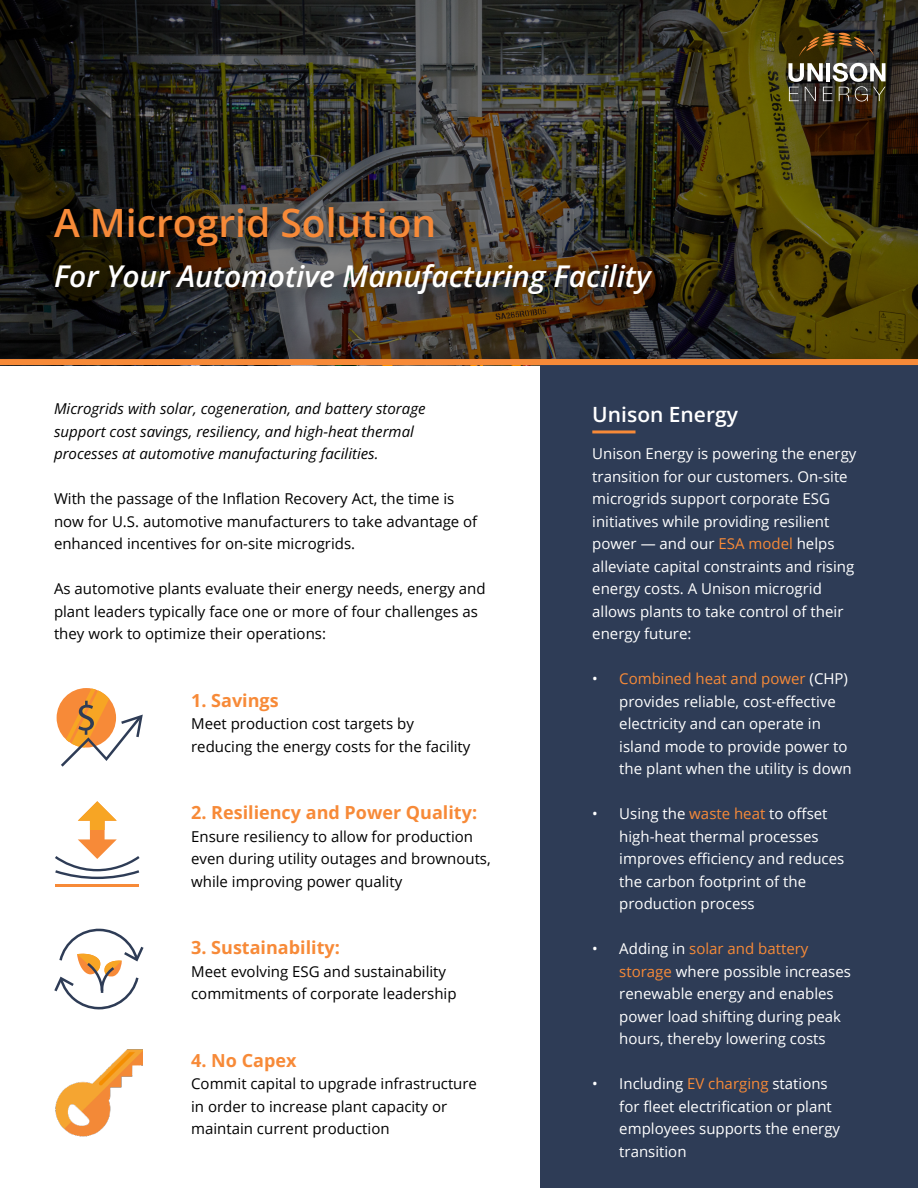
<style>
.page{position:relative;width:918px;height:1188px;background:#fff}
.page>*{position:absolute;margin:0;border:0;box-sizing:border-box;transform-origin:0 0}
.t1{font:600 39px "Open Sans";color:#f78a38}
.t2{font:italic 600 30px "Open Sans";color:#fff}
.t3{font:600 21px "Open Sans";color:#fff}
.t4{font:700 18px "Open Sans";color:#f78a38}
.t5{font:15px/22.5px "Open Sans";color:#fff}
.t6{font:15px/22.5px "Open Sans";color:#000}
.t7{font:italic 15px/22.5px "Open Sans";color:#000}
.s1{color:#f78a38}
</style>
<div class="page">
<div style="left:540px;top:362px;width:378px;height:826px;background:#2e3c56"></div>
<svg style="left:0;top:0;width:918px;height:359px;background:#302d1c"></svg>
<svg style="left:799px;top:33px;width:76px;height:24px;background:#513b17"></svg>
<svg style="left:788px;top:63px;width:98px;height:38px"></svg>
<div style="left:0;top:359px;width:918px;height:6px;background:#f78a38"></div>
<div style="left:41px;top:200px;width:625px;height:115px;background:#000;opacity:.5"></div>
<div style="left:57px;top:688px;width:59px;height:60px;background:#f78a38;border-radius:50%"></div>
<svg style="left:61px;top:688px;width:82px;height:78px"></svg>
<hr style="left:56px;top:884px;width:83px;height:2px;background:#f78a38">
<svg style="left:55px;top:801px;width:85px;height:78px"></svg>
<svg style="left:54px;top:928px;width:90px;height:81px"></svg>
<img style="left:56px;top:1049px;width:86px;height:88px">
<hr style="left:592px;top:430px;width:44px;height:3px;background:#f78a38">
<h1 class="t1" style="left:54px;top:196px;width:384px">A Microgrid Solution</h1>
<h2 class="t2" style="left:54px;top:255px;width:598px">For Your Automotive Manufacturing Facility</h2>
<p class="t7" style="left:54px;top:397px;width:373px">Microgrids with solar, cogeneration, and battery storage support cost savings, resiliency, and high-heat thermal processes at automotive manufacturing facilities.</p>
<p class="t6" style="left:54px;top:487px;width:425px">With the passage of the Inflation Recovery Act, the time is now for U.S. automotive manufacturers to take advantage of enhanced incentives for on-site microgrids.</p>
<p class="t6" style="left:54px;top:577px;width:433px">As automotive plants evaluate their energy needs, energy and plant leaders typically face one or more of four challenges as they work to optimize their operations:</p>
<p class="t4" style="left:191px;top:688px;width:89px">1. Savings</p>
<p class="t6" style="left:191px;top:712px;width:281px">Meet production cost targets by reducing the energy costs for the facility</p>
<p class="t4" style="left:191px;top:800px;width:287px">2. Resiliency and Power Quality:</p>
<p class="t6" style="left:191px;top:824px;width:301px">Ensure resiliency to allow for production even during utility outages and brownouts, while improving power quality</p>
<p class="t4" style="left:191px;top:935px;width:150px">3. Sustainability:</p>
<p class="t6" style="left:191px;top:959px;width:267px">Meet evolving ESG and sustainability commitments of corporate leadership</p>
<p class="t4" style="left:191px;top:1048px;width:107px">4. No Capex</p>
<p class="t6" style="left:191px;top:1072px;width:287px">Commit capital to upgrade infrastructure in order to increase plant capacity or maintain current production</p>
<h3 class="t3" style="left:592px;top:400px;width:147px">Unison Energy</h3>
<p class="t5" style="left:592px;top:442px;width:266px">Unison Energy is powering the energy transition for our customers. On-site microgrids support corporate ESG initiatives while providing resilient power — and our <span class="s1">ESA model</span> helps alleviate capital constraints and rising energy costs. A Unison microgrid allows plants to take control of their energy future:</p>
<p class="t5" style="left:619px;top:667px;width:234px;text-indent:-27px">• <span class="s1">Combined heat and power</span> (CHP) provides reliable, cost-effective electricity and can operate in island mode to provide power to the plant when the utility is down</p>
<p class="t5" style="left:619px;top:802px;width:226px;text-indent:-27px">• Using the <span class="s1">waste heat</span> to offset high-heat thermal processes improves efficiency and reduces the carbon footprint of the production process</p>
<p class="t5" style="left:619px;top:937px;width:233px;text-indent:-27px">• Adding in <span class="s1">solar and battery storage</span> where possible increases renewable energy and enables power load shifting during peak hours, thereby lowering costs</p>
<p class="t5" style="left:619px;top:1072px;width:222px;text-indent:-27px">• Including <span class="s1">EV charging</span> stations for fleet electrification or plant employees supports the energy transition</p>
</div>
